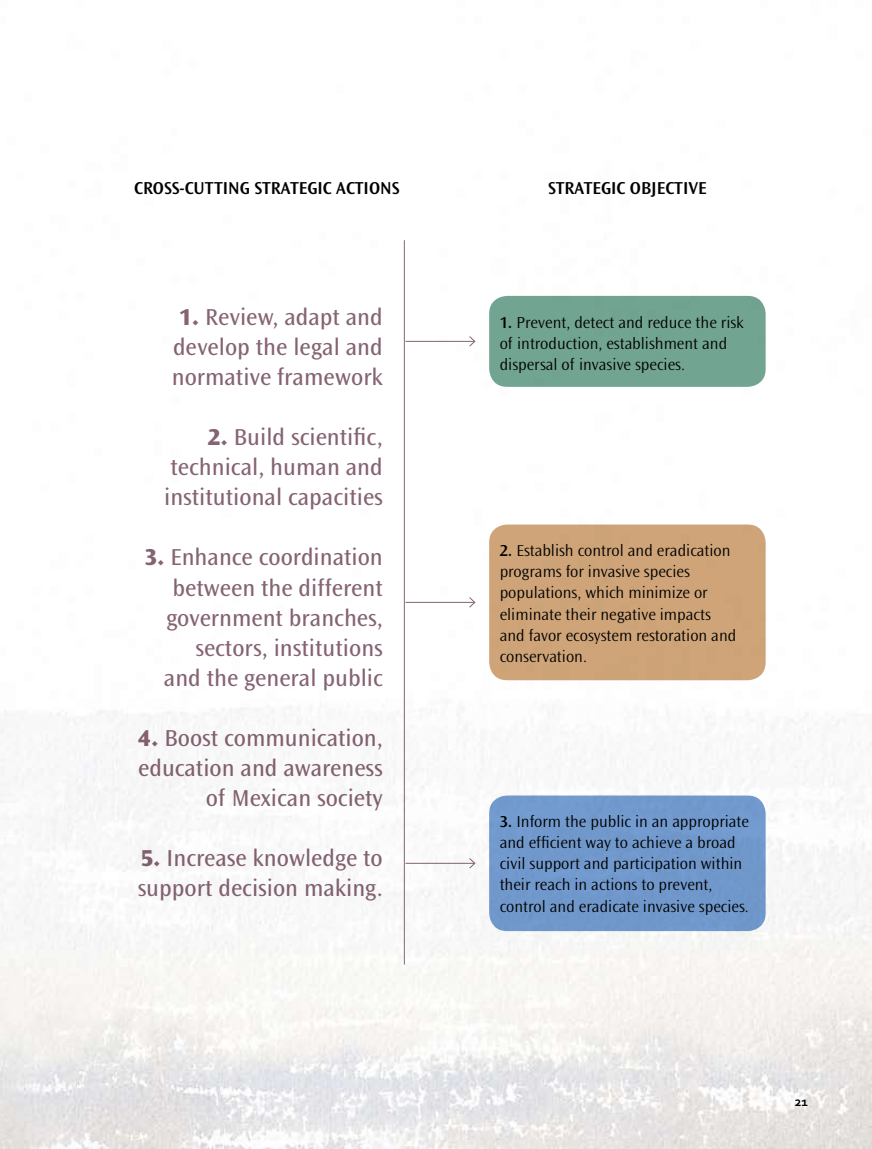
<style>
.page{position:relative;width:872px;height:1149px;background:#fff}
.page>*{position:absolute;margin:0;border:0;box-sizing:border-box;transform-origin:0 0}
.t1{font:24px/30px "Ocean Sans Std";color:#856373;text-align:right}
.t2{font:600 18px "Ocean Sans Std";color:#000}
.t3{font:300 16.5px/21px "Ocean Sans Std";color:#000}
.t4{font:700 13.5px "Corbel";color:#000}
.s1{font-weight:800}
.s2{font-weight:600}
</style>
<div class="page">
<img style="left:0;top:240px;width:872px;height:908px">
<div style="left:489px;top:296px;width:276px;height:91px;background:#72a492;border-radius:18px"></div>
<div style="left:489px;top:524px;width:276px;height:156px;background:#cea478;border-radius:18px"></div>
<div style="left:489px;top:795px;width:276px;height:135px;background:#749dd2;border-radius:18px"></div>
<hr style="left:405px;top:341px;width:70px;height:1px;background:#856373">
<svg style="left:468px;top:335px;width:8px;height:12px"></svg>
<hr style="left:405px;top:602px;width:70px;height:1px;background:#856373">
<svg style="left:468px;top:596px;width:8px;height:12px"></svg>
<hr style="left:405px;top:862px;width:70px;height:1px;background:#856373">
<svg style="left:468px;top:857px;width:8px;height:11px"></svg>
<hr style="left:404px;top:240px;width:1px;height:724px;background:#856373">
<p class="t2" style="left:134px;top:178px;width:265px">CROSS-CUTTING STRATEGIC ACTIONS</p>
<p class="t2" style="left:548px;top:178px;width:160px">STRATEGIC OBJECTIVE</p>
<h1 class="t1" style="left:172px;top:302px;width:212px;text-align:center"><span class="s1">1.</span> Review, adapt and develop the legal and normative framework</h1>
<h1 class="t1" style="left:164px;top:422px;width:220px;text-align:justify;text-indent:43px"><span class="s1">2.</span> Build scientific, technical, human and institutional capacities</h1>
<h1 class="t1" style="left:144px;top:542px;width:240px"><span class="s1">3.</span> Enhance coordination between the different government branches, sectors, institutions<br>and the general public</h1>
<h1 class="t1" style="left:138px;top:722px;width:246px"><span class="s1">4.</span> Boost communication, education and awareness of Mexican society</h1>
<h1 class="t1" style="left:138px;top:842px;width:247px;text-align:left"><span class="s1">5.</span> Increase knowledge to support decision making.</h1>
<p class="t3" style="left:499px;top:312px;width:246px"><span class="s2">1.</span> Prevent, detect and reduce the risk of introduction, establishment and dispersal of invasive species.</p>
<p class="t3" style="left:499px;top:540px;width:238px"><span class="s2">2.</span> Establish control and eradication programs for invasive species populations, which minimize or eliminate their negative impacts and favor ecosystem restoration and conservation.</p>
<p class="t3" style="left:499px;top:811px;width:251px"><span class="s2">3.</span> Inform the public in an appropriate and efficient way to achieve a broad civil support and participation within their reach in actions to prevent, control and eradicate invasive species.</p>
<p class="t4" style="left:794px;top:1093px;width:15px">21</p>
</div>
